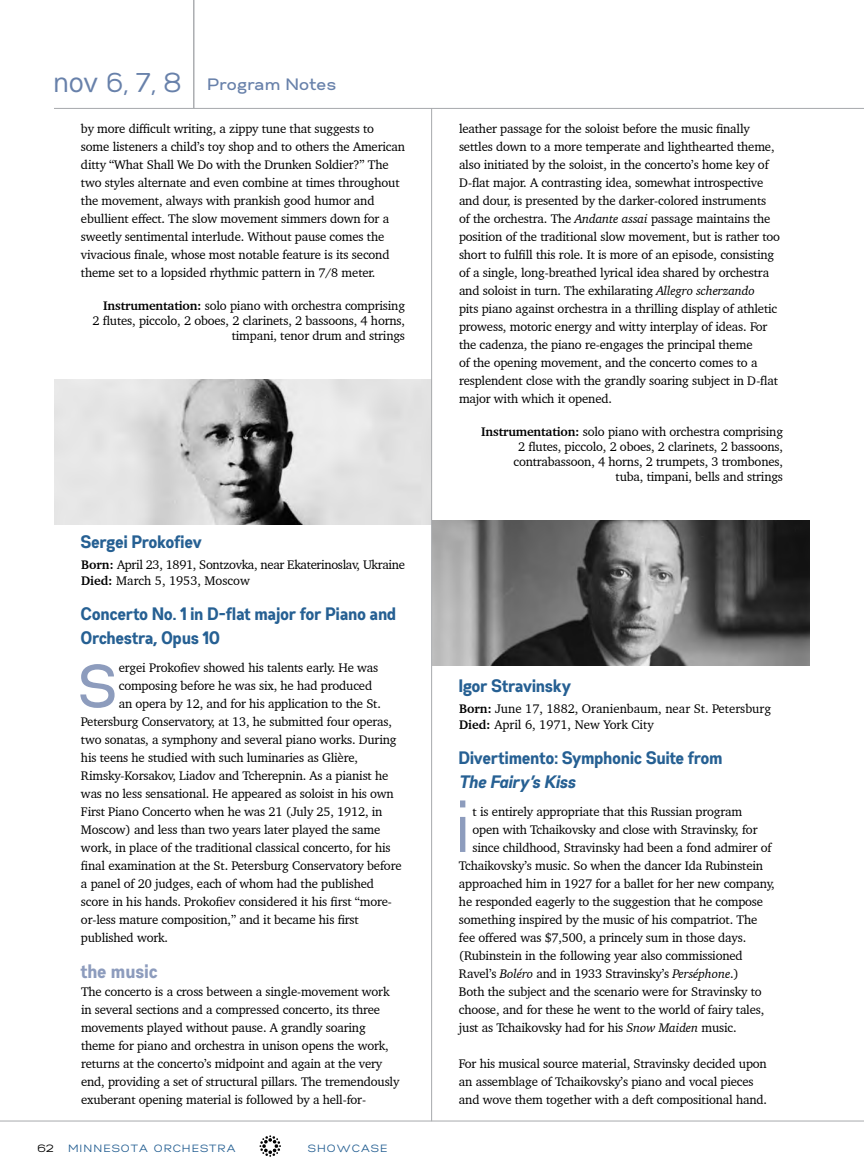
<style>
.page{position:relative;width:864px;height:1175px;background:#fff}
.page>*{position:absolute;margin:0;border:0;box-sizing:border-box;transform-origin:0 0}
.t1{font:87.3px "Gabriel Orchestra Cond Normal";color:#8d9cbd}
.t2{font:73.5px "Gabriel Orchestra Cond Normal";color:#8d9cbd}
.t3{font:700 19.5px "Gabriel Orchestra Cond";letter-spacing:.01em;color:#8d9cbd}
.t4{font:700 18px/24px "Gabriel Orchestra Cond";color:#266093}
.t5{font:18px "Gabriel Orchestra Cond Bold It";color:#266093}
.t6{font:500 16.5px "Gabriel Orchestra";color:#6881aa}
.t7{font:12.75px/18px "Charter BT Pro";letter-spacing:-.01em;color:#000}
.t8{font:10.5px "Gabriel Orchestra Normal";letter-spacing:.1em;color:#266093}
.t9{font:10.5px "Gabriel Orchestra Normal";color:#000}
.s1{font-family:"Gabriel Orchestra Cond Normal";font-weight:400;font-size:30px}
.s2{font-family:"Gabriel Orchestra Cond Normal";font-weight:400;font-size:27px}
.s3{font-weight:700}
.s4{font-style:italic}
</style>
<div class="page">
<img style="left:54px;top:380px;width:377px;height:144px">
<img style="left:432px;top:520px;width:378px;height:145px">
<hr style="left:431px;top:108px;width:1px;height:1013px;background:#a7a9ac">
<hr style="left:0;top:1120px;width:864px;height:1px;background:#a7a9ac">
<hr style="left:54px;top:108px;width:810px;height:1px;background:#a7a9ac">
<svg style="left:259px;top:1135px;width:22px;height:21px"></svg>
<hr style="left:193px;top:0;width:1px;height:108px;background:#a7a9ac">
<p class="t6" style="left:54px;top:74px;width:284px"><span class="s1">nov</span> <span class="s2">6, 7, 8</span> Program Notes</p>
<p class="t7" style="left:81px;top:119px;width:325px">by more difficult writing, a zippy tune that suggests to some listeners a child’s toy shop and to others the American ditty “What Shall We Do with the Drunken Soldier?” The two styles alternate and even combine at times throughout the movement, always with prankish good humor and ebullient effect. The slow movement simmers down for a sweetly sentimental interlude. Without pause comes the vivacious finale, whose most notable feature is its second theme set to a lopsided rhythmic pattern in 7/8 meter.</p>
<p class="t7" style="left:92px;top:298px;width:314px;line-height:15px;text-align:right"><span class="s3">Instrumentation:</span> solo piano with orchestra comprising<br>2 flutes, piccolo, 2 oboes, 2 clarinets, 2 bassoons, 4 horns, timpani, tenor drum and strings</p>
<h3 class="t4" style="left:81px;top:530px;width:122px">Sergei Prokofiev</h3>
<p class="t7" style="left:81px;top:556px;width:325px;line-height:16.5px"><span class="s3">Born:</span> April 23, 1891, Sontzovka, near Ekaterinoslav, Ukraine<br><span class="s3">Died:</span> March 5, 1953, Moscow</p>
<h3 class="t4" style="left:81px;top:601px;width:317px">Concerto No. 1 in D-flat major for Piano and<br>Orchestra, Opus 10</h3>
<p class="t7" style="left:119px;top:658px;width:261px">ergei Prokofiev showed his talents early. He was</p>
<p class="t7" style="left:119px;top:676px;width:255px">composing before he was six, he had produced</p>
<p class="t7" style="left:119px;top:694px;width:264px">an opera by 12, and for his application to the St.</p>
<p class="t7" style="left:81px;top:712px;width:313px">Petersburg Conservatory, at 13, he submitted four operas,</p>
<p class="t7" style="left:81px;top:730px;width:317px">two sonatas, a symphony and several piano works. During</p>
<p class="t7" style="left:81px;top:748px;width:279px">his teens he studied with such luminaries as Glière,</p>
<p class="t7" style="left:81px;top:766px;width:309px">Rimsky-Korsakov, Liadov and Tcherepnin. As a pianist he</p>
<p class="t7" style="left:81px;top:785px;width:314px">was no less sensational. He appeared as soloist in his own</p>
<p class="t7" style="left:81px;top:803px;width:303px">First Piano Concerto when he was 21 (July 25, 1912, in</p>
<p class="t7" style="left:81px;top:821px;width:301px">Moscow) and less than two years later played the same</p>
<p class="t7" style="left:81px;top:839px;width:311px">work, in place of the traditional classical concerto, for his</p>
<p class="t7" style="left:81px;top:857px;width:322px">final examination at the St. Petersburg Conservatory before</p>
<p class="t7" style="left:81px;top:875px;width:295px">a panel of 20 judges, each of whom had the published</p>
<p class="t7" style="left:81px;top:893px;width:313px">score in his hands. Prokofiev considered it his first “more-</p>
<p class="t7" style="left:81px;top:911px;width:279px">or-less mature composition,” and it became his first</p>
<p class="t7" style="left:81px;top:929px;width:89px">published work.</p>
<h3 class="t3" style="left:81px;top:960px;width:78px">the music</h3>
<p class="t7" style="left:81px;top:982px;width:320px">The concerto is a cross between a single-movement work in several sections and a compressed concerto, its three movements played without pause. A grandly soaring theme for piano and orchestra in unison opens the work, returns at the concerto’s midpoint and again at the very end, providing a set of structural pillars. The tremendously exuberant opening material is followed by a hell-for-</p>
<h1 class="t1" style="left:79px;top:626px;width:42px">s</h1>
<p class="t9" style="left:37px;top:1142px;width:18px">62</p>
<p class="t8" style="left:68px;top:1142px;width:169px">MINNESOTA ORCHESTRA</p>
<p class="t8" style="left:308px;top:1142px;width:81px">SHOWCASE</p>
<p class="t7" style="left:459px;top:119px;width:323px">leather passage for the soloist before the music finally settles down to a more temperate and lighthearted theme, also initiated by the soloist, in the concerto’s home key of D-flat major. A contrasting idea, somewhat introspective and dour, is presented by the darker-colored instruments of the orchestra. The <span class="s4">Andante assai</span> passage maintains the position of the traditional slow movement, but is rather too short to fulfill this role. It is more of an episode, consisting of a single, long-breathed lyrical idea shared by orchestra and soloist in turn. The exhilarating <span class="s4">Allegro scherzando<br></span>pits piano against orchestra in a thrilling display of athletic prowess, motoric energy and witty interplay of ideas. For the cadenza, the piano re-engages the principal theme<br>of the opening movement, and the concerto comes to a resplendent close with the grandly soaring subject in D-flat major with which it opened.</p>
<p class="t7" style="left:481px;top:424px;width:303px;line-height:15px;text-align:right"><span class="s3">Instrumentation:</span> solo piano with orchestra comprising 2 flutes, piccolo, 2 oboes, 2 clarinets, 2 bassoons, contrabassoon, 4 horns, 2 trumpets, 3 trombones,<br>tuba, timpani, bells and strings</p>
<h3 class="t4" style="left:459px;top:674px;width:114px">Igor Stravinsky</h3>
<p class="t7" style="left:459px;top:700px;width:314px;line-height:16.5px"><span class="s3">Born:</span> June 17, 1882, Oranienbaum, near St. Petersburg<br><span class="s3">Died:</span> April 6, 1971, New York City</p>
<h3 class="t4" style="left:459px;top:745px;width:266px">Divertimento: Symphonic Suite from</h3>
<h3 class="t5" style="left:459px;top:771px;width:118px">The Fairy’s Kiss</h3>
<p class="t7" style="left:472px;top:802px;width:271px">t is entirely appropriate that this Russian program</p>
<p class="t7" style="left:472px;top:820px;width:287px">open with Tchaikovsky and close with Stravinsky, for</p>
<p class="t7" style="left:472px;top:838px;width:301px">since childhood, Stravinsky had been a fond admirer of</p>
<p class="t7" style="left:459px;top:856px;width:306px">Tchaikovsky’s music. So when the dancer Ida Rubinstein</p>
<p class="t7" style="left:459px;top:874px;width:317px">approached him in 1927 for a ballet for her new company,</p>
<p class="t7" style="left:459px;top:892px;width:306px">he responded eagerly to the suggestion that he compose</p>
<p class="t7" style="left:459px;top:910px;width:300px">something inspired by the music of his compatriot. The</p>
<p class="t7" style="left:459px;top:929px;width:289px">fee offered was $7,500, a princely sum in those days.</p>
<p class="t7" style="left:459px;top:947px;width:285px">(Rubinstein in the following year also commissioned</p>
<p class="t7" style="left:459px;top:965px;width:281px">Ravel’s <span class="s4">Boléro</span> and in 1933 Stravinsky’s <span class="s4">Perséphone</span>.)</p>
<p class="t7" style="left:459px;top:983px;width:304px">Both the subject and the scenario were for Stravinsky to</p>
<p class="t7" style="left:459px;top:1001px;width:307px">choose, and for these he went to the world of fairy tales,</p>
<p class="t7" style="left:459px;top:1019px;width:279px">just as Tchaikovsky had for his <span class="s4">Snow Maiden</span> music.</p>
<p class="t7" style="left:459px;top:1055px;width:310px">For his musical source material, Stravinsky decided upon an assemblage of Tchaikovsky’s piano and vocal pieces and wove them together with a deft compositional hand.</p>
<h2 class="t2" style="left:457px;top:784px;width:16px">i</h2>
</div>
